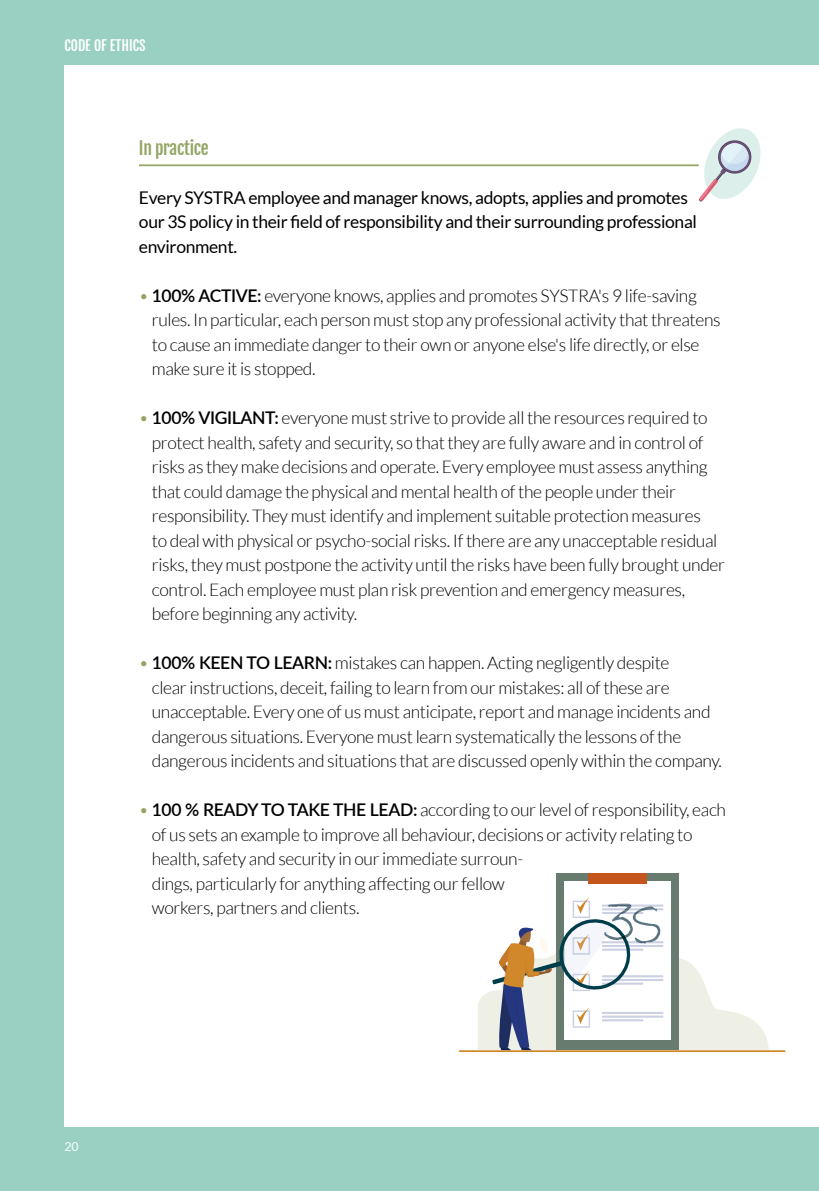
<style>
.page{position:relative;width:819px;height:1191px;background:#99d0c2}
.page>*{position:absolute;margin:0;border:0;box-sizing:border-box;transform-origin:0 0}
.t1{font:300 17.5px/24.5px "Lato";letter-spacing:-.02em;color:#000}
.t2{font:17.5px/24.5px "Lato";letter-spacing:-.02em;color:#000}
.t3{font:17.5px "Fjalla One";letter-spacing:-.02em;color:#93a563}
.t4{font:14px "Fjalla One";color:#fff}
.t5{font:12.25px "Lato";color:#fff}
.s1{color:#92a462}
.s2{font-weight:600}
</style>
<div class="page">
<div style="left:64px;top:64px;width:755px;height:1062px;background:#fff"></div>
<hr style="left:139px;top:164px;width:559px;height:2px;background:#93a563">
<svg style="left:478px;top:892px;width:290px;height:158px"></svg>
<div style="left:556px;top:873px;width:122px;height:177px;background:#677b6e"></div>
<div style="left:564px;top:881px;width:107px;height:159px;background:#fff"></div>
<div style="left:588px;top:873px;width:59px;height:10px;background:#c3551d"></div>
<hr style="left:601px;top:941px;width:62px;height:2px;background:#cbd1e2">
<hr style="left:601px;top:945px;width:62px;height:2px;background:#cbd1e2">
<hr style="left:601px;top:904px;width:62px;height:2px;background:#cbd1e2">
<hr style="left:601px;top:908px;width:62px;height:2px;background:#cbd1e2">
<hr style="left:601px;top:975px;width:62px;height:2px;background:#cbd1e2">
<hr style="left:601px;top:979px;width:62px;height:2px;background:#cbd1e2">
<hr style="left:601px;top:1011px;width:62px;height:3px;background:#cbd1e2">
<hr style="left:601px;top:1015px;width:62px;height:2px;background:#cbd1e2">
<hr style="left:459px;top:1050px;width:326px;height:2px;background:#d0882b">
<svg style="left:492px;top:896px;width:168px;height:154px"></svg>
<svg style="left:698px;top:128px;width:63px;height:74px"></svg>
<p class="t4" style="left:64px;top:37px;width:83px">CODE OF ETHICS</p>
<p class="t3" style="left:139px;top:137px;width:71px">In practice</p>
<p class="t2" style="left:139px;top:185px;width:559px">Every SYSTRA employee and manager knows, adopts, applies and promotes our 3S policy in their field of responsibility and their surrounding professional environment.</p>
<p class="t1" style="left:152px;top:283px;width:570px;text-indent:-13px"><span class="s1">•</span> <span class="s2">100% ACTIVE:</span> everyone knows, applies and promotes SYSTRA's 9 life-saving rules. In particular, each person must stop any professional activity that threatens to cause an immediate danger to their own or anyone else's life directly, or else make sure it is stopped.</p>
<p class="t1" style="left:152px;top:407px;width:575px;text-indent:-13px"><span class="s1">•</span> <span class="s2">100% VIGILANT:</span> everyone must strive to provide all the resources required to protect health, safety and security, so that they are fully aware and in control of risks as they make decisions and operate. Every employee must assess anything that could damage the physical and mental health of the people under their responsibility. They must identify and implement suitable protection measures<br>to deal with physical or psycho-social risks. If there are any unacceptable residual risks, they must postpone the activity until the risks have been fully brought under control. Each employee must plan risk prevention and emergency measures, before beginning any activity.</p>
<p class="t1" style="left:152px;top:651px;width:571px;text-indent:-13px"><span class="s1">•</span> <span class="s2">100% KEEN TO LEARN:</span> mistakes can happen. Acting negligently despite<br>clear instructions, deceit, failing to learn from our mistakes: all of these are unacceptable. Every one of us must anticipate, report and manage incidents and dangerous situations. Everyone must learn systematically the lessons of the dangerous incidents and situations that are discussed openly within the company.</p>
<p class="t1" style="left:152px;top:798px;width:575px;text-indent:-13px"><span class="s1">•</span> <span class="s2">100 % READY TO TAKE THE LEAD:</span> according to our level of responsibility, each of us sets an example to improve all behaviour, decisions or activity relating to health, safety and security in our immediate surroun-<br>dings, particularly for anything affecting our fellow<br>workers, partners and clients.</p>
<p class="t5" style="left:64px;top:1142px;width:16px">20</p>
</div>
